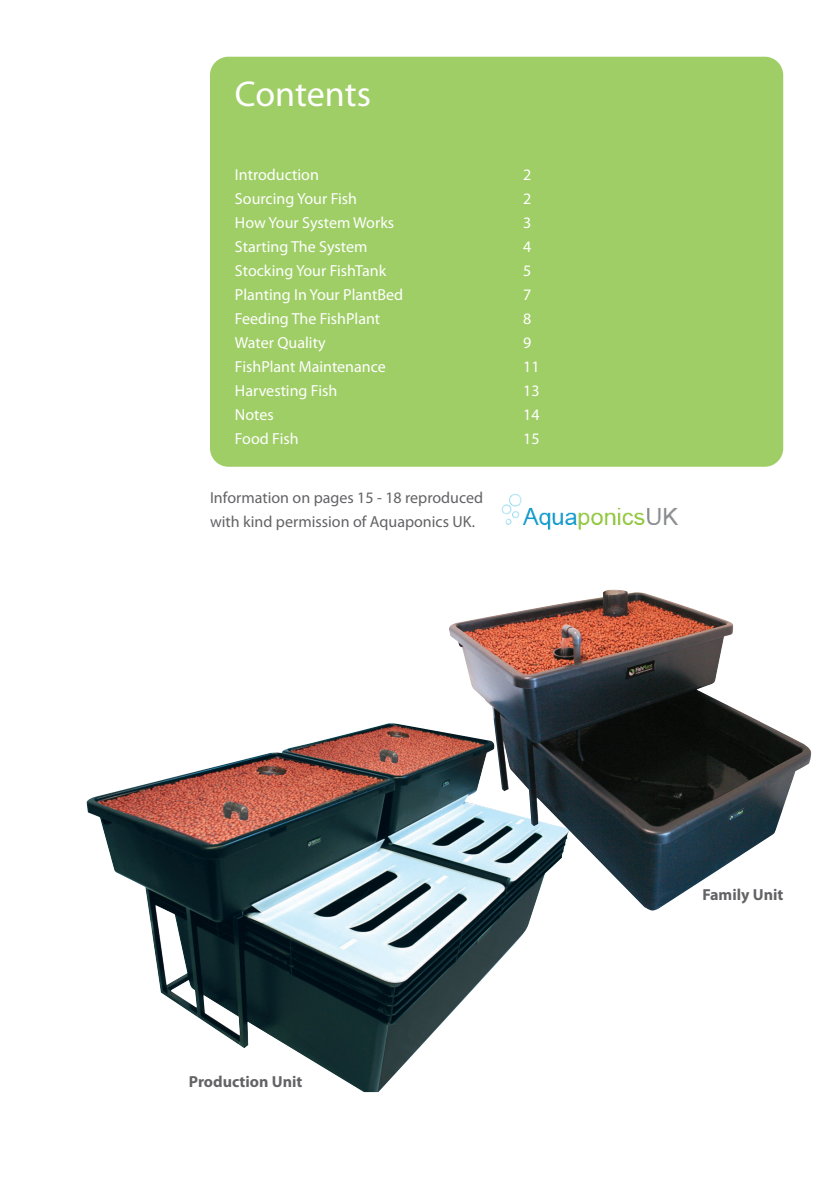
<style>
.page{position:relative;width:840px;height:1191px;background:#fff}
.page>*{position:absolute;margin:0;border:0;box-sizing:border-box;transform-origin:0 0}
.t1{font:36px "Myriad Pro";letter-spacing:-.005em;color:#fff}
.t2{font:16px "Myriad Pro";color:#fff}
.t3{font:16px/24px "Myriad Pro";color:#636366}
.t4{font:700 16px "Myriad Pro";color:#636366}
</style>
<div class="page">
<div style="left:210px;top:57px;width:572px;height:410px;background:#9fce66;border-radius:18px"></div>
<img style="left:501px;top:493px;width:177px;height:37px">
<img style="left:86px;top:723px;width:447px;height:369px">
<img style="left:448px;top:589px;width:362px;height:321px">
<h1 class="t1" style="left:235px;top:72px;width:137px">Contents</h1>
<p class="t2" style="left:235px;top:165px;width:85px">Introduction</p>
<p class="t2" style="left:523px;top:165px;width:10px">2</p>
<p class="t2" style="left:235px;top:189px;width:124px">Sourcing Your Fish</p>
<p class="t2" style="left:523px;top:189px;width:10px">2</p>
<p class="t2" style="left:235px;top:213px;width:161px">How Your System Works</p>
<p class="t2" style="left:523px;top:213px;width:10px">3</p>
<p class="t2" style="left:235px;top:237px;width:134px">Starting The System</p>
<p class="t2" style="left:523px;top:237px;width:10px">4</p>
<p class="t2" style="left:235px;top:261px;width:153px">Stocking Your FishTank</p>
<p class="t2" style="left:523px;top:261px;width:10px">5</p>
<p class="t2" style="left:235px;top:285px;width:169px">Planting In Your PlantBed</p>
<p class="t2" style="left:523px;top:285px;width:10px">7</p>
<p class="t2" style="left:235px;top:309px;width:147px">Feeding The FishPlant</p>
<p class="t2" style="left:523px;top:309px;width:10px">8</p>
<p class="t2" style="left:235px;top:333px;width:92px">Water Quality</p>
<p class="t2" style="left:523px;top:333px;width:10px">9</p>
<p class="t2" style="left:235px;top:357px;width:152px">FishPlant Maintenance</p>
<p class="t2" style="left:523px;top:357px;width:18px">11</p>
<p class="t2" style="left:235px;top:381px;width:104px">Harvesting Fish</p>
<p class="t2" style="left:523px;top:381px;width:18px">13</p>
<p class="t2" style="left:235px;top:405px;width:40px">Notes</p>
<p class="t2" style="left:523px;top:405px;width:18px">14</p>
<p class="t2" style="left:235px;top:429px;width:65px">Food Fish</p>
<p class="t2" style="left:523px;top:429px;width:18px">15</p>
<p class="t3" style="left:210px;top:485px;width:274px">Information on pages 15 - 18 reproduced with kind permission of Aquaponics UK.</p>
<p class="t4" style="left:189px;top:1071px;width:115px">Production Unit</p>
<p class="t4" style="left:702px;top:883px;width:82px">Family Unit</p>
</div>
